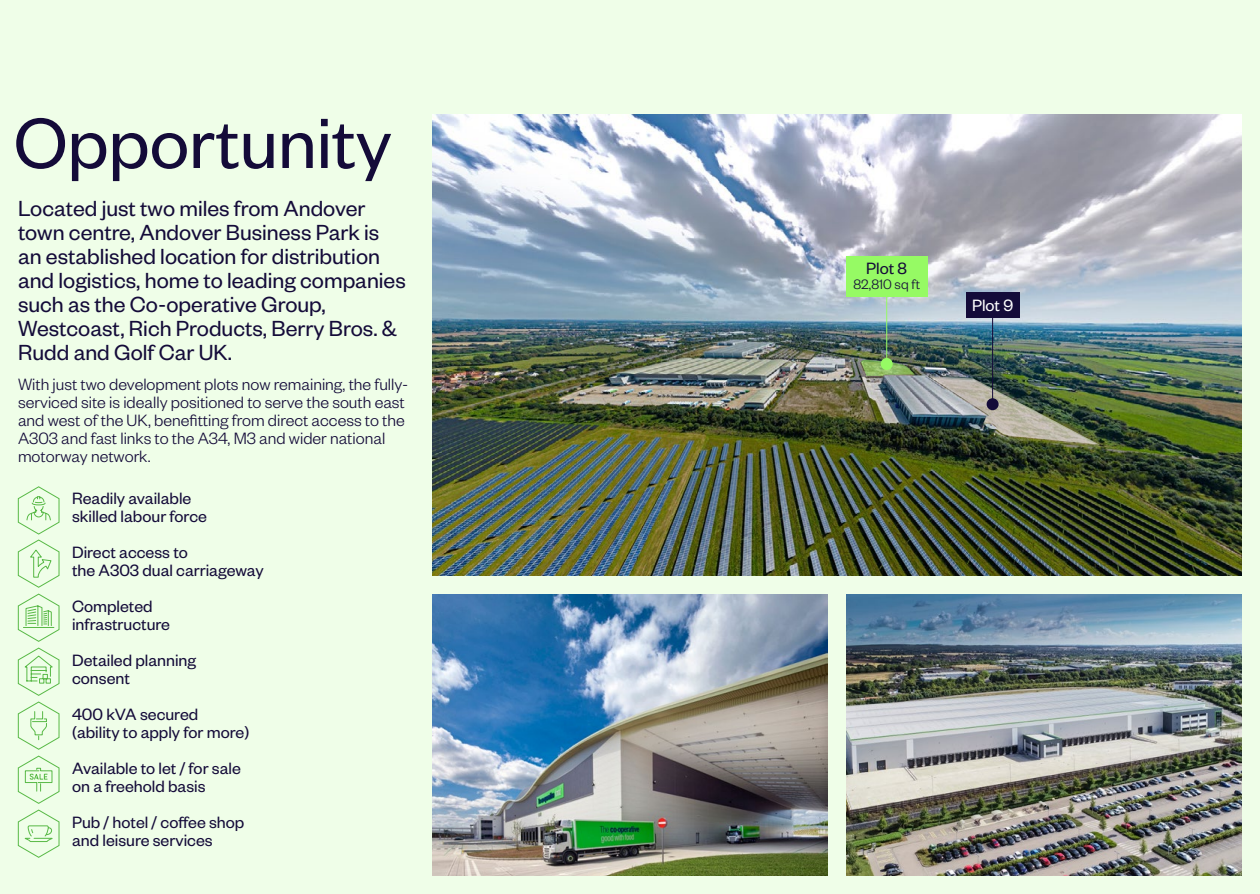
<style>
.page{position:relative;width:1260px;height:894px;background:#effee8}
.page>*{position:absolute;margin:0;border:0;box-sizing:border-box;transform-origin:0 0}
.t1{font:78px "Founders Grotesk";color:#140b39}
.t2{font:24px/24px "Founders Grotesk";color:#140b39}
.t3{font:18px/18px "Founders Grotesk";color:#140b39}
.t4{font:300 18px/18px "Founders Grotesk";color:#140b39}
.t5{font:18px "Founders Grotesk";color:#fff}
.t6{font:300 15px "Founders Grotesk";color:#140b39}
</style>
<div class="page">
<img style="left:432px;top:114px;width:810px;height:462px">
<img style="left:432px;top:594px;width:396px;height:282px">
<img style="left:846px;top:594px;width:396px;height:282px">
<svg style="left:18px;top:486px;width:42px;height:372px"></svg>
<svg style="left:859px;top:359px;width:56px;height:17px"></svg>
<div style="left:846px;top:256px;width:81px;height:41px;background:#96fa64"></div>
<hr style="left:886px;top:292px;width:1px;height:69px;background:#96fa64">
<div style="left:881px;top:358px;width:12px;height:12px;background:#96fa64;border-radius:50%"></div>
<img style="left:929px;top:376px;width:171px;height:69px">
<hr style="left:992px;top:296px;width:1px;height:106px;background:#140b39">
<div style="left:987px;top:398px;width:12px;height:12px;background:#140b39;border-radius:50%"></div>
<div style="left:966px;top:292px;width:53px;height:26px;background:#140b39"></div>
<h1 class="t1" style="left:14px;top:95px;width:379px">Opportunity</h1>
<p class="t2" style="left:18px;top:195px;width:389px">Located just two miles from Andover town centre, Andover Business Park is an established location for distribution and logistics, home to leading companies such as the Co-operative Group, Westcoast, Rich Products, Berry Bros. &amp; Rudd and Golf Car UK.</p>
<p class="t4" style="left:18px;top:374px;width:392px">With just two development plots now remaining, the fully&shy;serviced site is ideally positioned to serve the south east and west of the UK, benefitting from direct access to the A303 and fast links to the A34, M3 and wider national motorway network.</p>
<p class="t3" style="left:72px;top:488px;width:136px">Readily available skilled labour force</p>
<p class="t3" style="left:72px;top:542px;width:193px">Direct access to<br>the A303 dual carriageway</p>
<p class="t3" style="left:72px;top:596px;width:99px">Completed infrastructure</p>
<p class="t3" style="left:72px;top:650px;width:126px">Detailed planning consent</p>
<p class="t3" style="left:72px;top:704px;width:179px">400 kVA secured (ability to apply for more)</p>
<p class="t3" style="left:72px;top:758px;width:170px">Available to let / for sale on a freehold basis</p>
<p class="t3" style="left:72px;top:812px;width:174px">Pub / hotel / coffee shop and leisure services</p>
<p class="t3" style="left:866px;top:259px;width:42px">Plot 8</p>
<p class="t6" style="left:853px;top:276px;width:68px">82,810 sq ft</p>
<p class="t5" style="left:972px;top:294px;width:43px">Plot 9</p>
</div>
